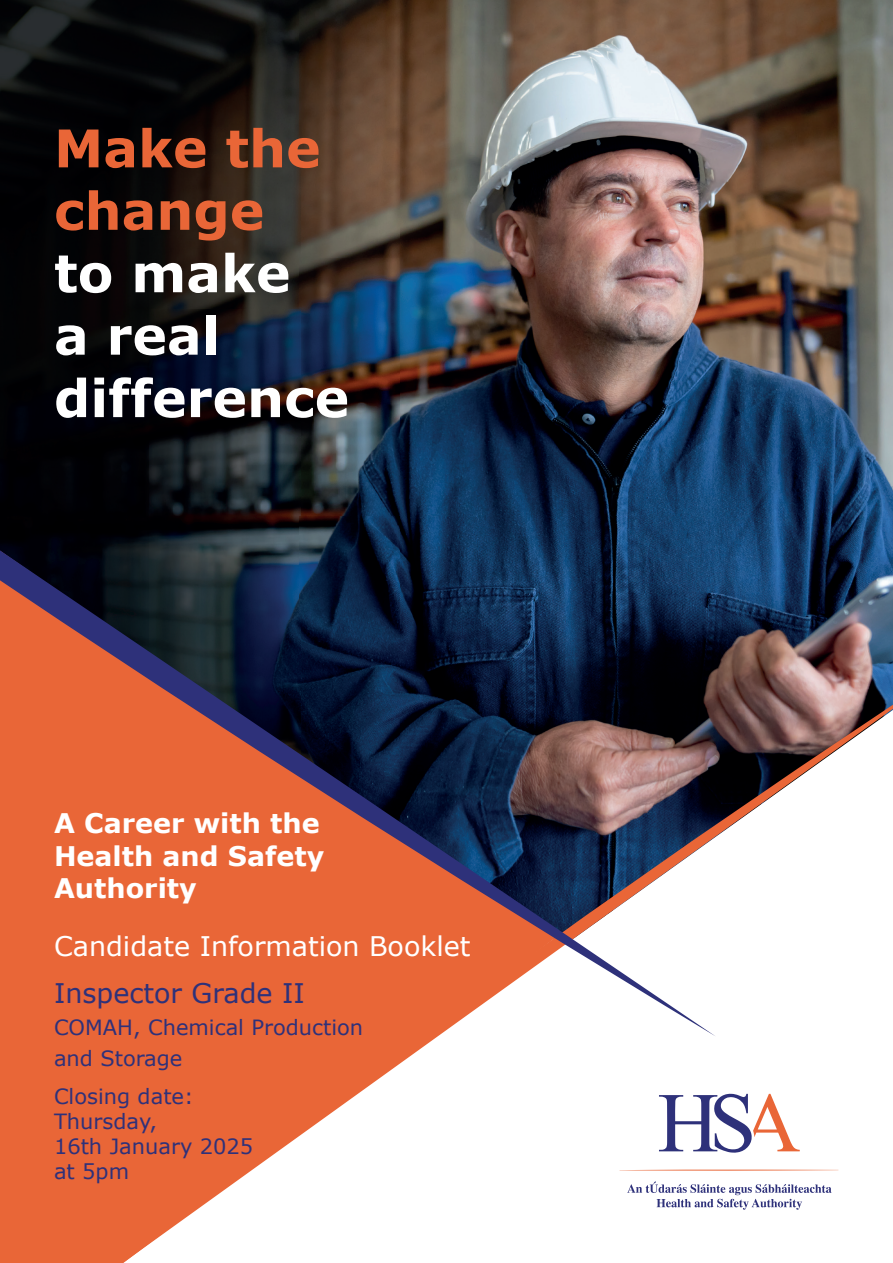
<style>
.page{position:relative;width:893px;height:1263px;background:#fff}
.page>*{position:absolute;margin:0;border:0;box-sizing:border-box;transform-origin:0 0}
.t1{font:700 52.05px/62.4px "Verdana";color:#fff}
.t2{font:700 52.05px/62.4px "Verdana";color:#e96637}
.t3{font:700 27px/32.4px "Verdana";color:#fff}
.t4{font:27px "Verdana";color:#fff}
.t5{font:27px "Verdana";color:#2e317a}
.t6{font:21px/25.2px "Verdana";color:#2e317a}
</style>
<div class="page">
<img style="left:716px;top:0;width:177px;height:660px">
<div style="left:0;top:1036px;width:118px;height:227px;background:#e96637"></div>
<svg style="left:118px;top:660px;width:775px;height:603px"></svg>
<img style="left:0;top:0;width:716px;height:1036px">
<svg style="left:620px;top:1169px;width:218px;height:2px"></svg>
<svg style="left:659px;top:1094px;width:141px;height:59px"></svg>
<svg style="left:627px;top:1181px;width:205px;height:29px"></svg>
<h1 class="t2" style="left:54px;top:118px;width:268px">Make the change</h1>
<h1 class="t1" style="left:54px;top:242px;width:297px">to make<br>a real difference</h1>
<p class="t3" style="left:54px;top:807px;width:272px">A Career with the<br>Health and Safety<br>Authority</p>
<p class="t4" style="left:54px;top:929px;width:418px">Candidate Information Booklet</p>
<p class="t5" style="left:54px;top:976px;width:252px">Inspector Grade II</p>
<p class="t6" style="left:54px;top:1012px;width:311px;line-height:31.2px">COMAH, Chemical Production and Storage</p>
<p class="t6" style="left:54px;top:1084px;width:201px">Closing date:<br>Thursday,<br>16th January 2025 at 5pm</p>
</div>
